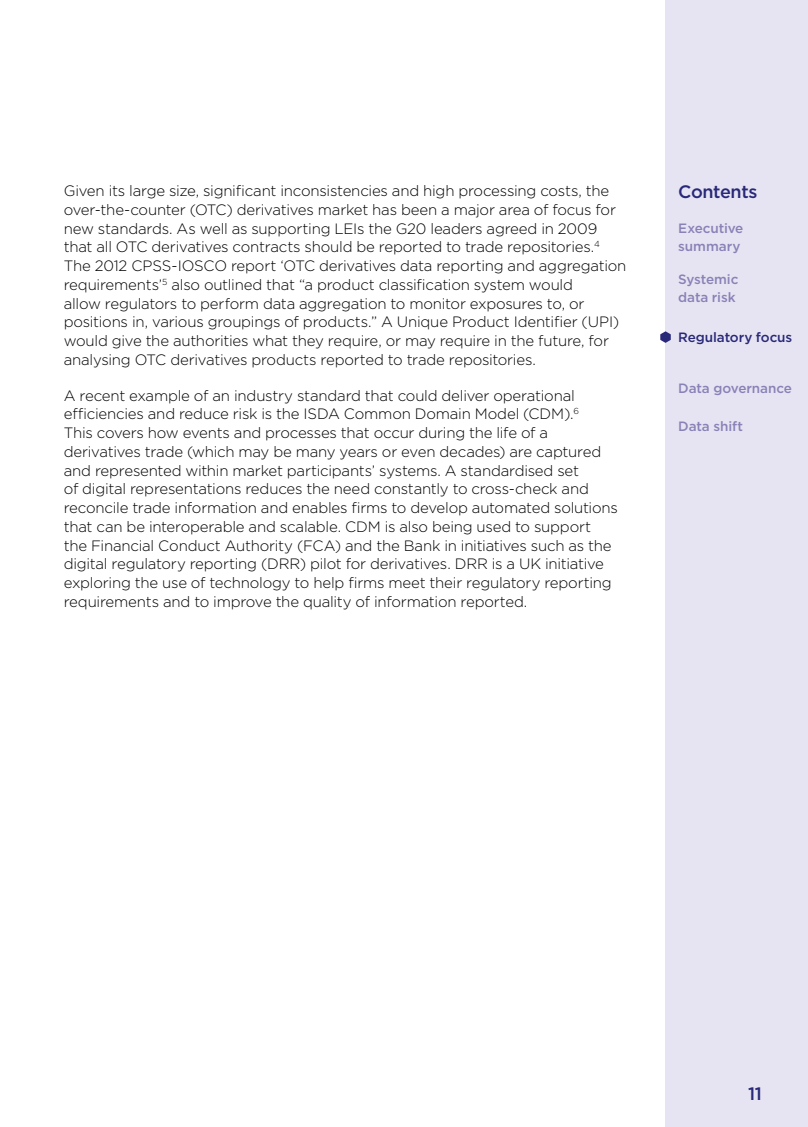
<style>
.page{position:relative;width:808px;height:1127px;background:#fff}
.page>*{position:absolute;margin:0;border:0;box-sizing:border-box;transform-origin:0 0}
.t1{font:500 18px "Gotham";letter-spacing:-.025em;color:#292979}
.t2{font:300 15px/18.8px "Gotham";letter-spacing:-.015em;color:#000}
.t3{font:500 13.5px/18px "Gotham";letter-spacing:-.005em;color:#8982b7}
.t4{font:500 13.5px "Gotham";letter-spacing:-.01em;color:#292979}
</style>
<div class="page">
<div style="left:665px;top:0;width:143px;height:1127px;background:#e6e4f2"></div>
<svg style="left:660px;top:331px;width:10px;height:12px"></svg>
<p class="t2" style="left:64px;top:181px;width:564px">Given its large size, significant inconsistencies and high processing costs, the over-the-counter (OTC) derivatives market has been a major area of focus for new standards. As well as supporting LEIs the G20 leaders agreed in 2009 that all OTC derivatives contracts should be reported to trade repositories.<sup>4<br></sup>The 2012 CPSS-IOSCO report ‘OTC derivatives data reporting and aggregation requirements’<sup>5</sup> also outlined that “a product classification system would<br>allow regulators to perform data aggregation to monitor exposures to, or positions in, various groupings of products.” A Unique Product Identifier (UPI) would give the authorities what they require, or may require in the future, for analysing OTC derivatives products reported to trade repositories.</p>
<p class="t2" style="left:64px;top:385px;width:556px">A recent example of an industry standard that could deliver operational efficiencies and reduce risk is the ISDA Common Domain Model (CDM).<sup>6<br></sup>This covers how events and processes that occur during the life of a derivatives trade (which may be many years or even decades) are captured and represented within market participants’ systems. A standardised set<br>of digital representations reduces the need constantly to cross-check and reconcile trade information and enables firms to develop automated solutions that can be interoperable and scalable. CDM is also being used to support the Financial Conduct Authority (FCA) and the Bank in initiatives such as the digital regulatory reporting (DRR) pilot for derivatives. DRR is a UK initiative exploring the use of technology to help firms meet their regulatory reporting requirements and to improve the quality of information reported.</p>
<p class="t1" style="left:678px;top:180px;width:81px">Contents</p>
<p class="t3" style="left:678px;top:219px;width:67px">Executive summary</p>
<p class="t3" style="left:678px;top:270px;width:62px">Systemic data risk</p>
<p class="t4" style="left:678px;top:328px;width:116px">Regulatory focus</p>
<p class="t3" style="left:678px;top:379px;width:115px">Data governance</p>
<p class="t3" style="left:678px;top:417px;width:66px">Data shift</p>
<p class="t1" style="left:748px;top:1081px;width:15px">11</p>
</div>
